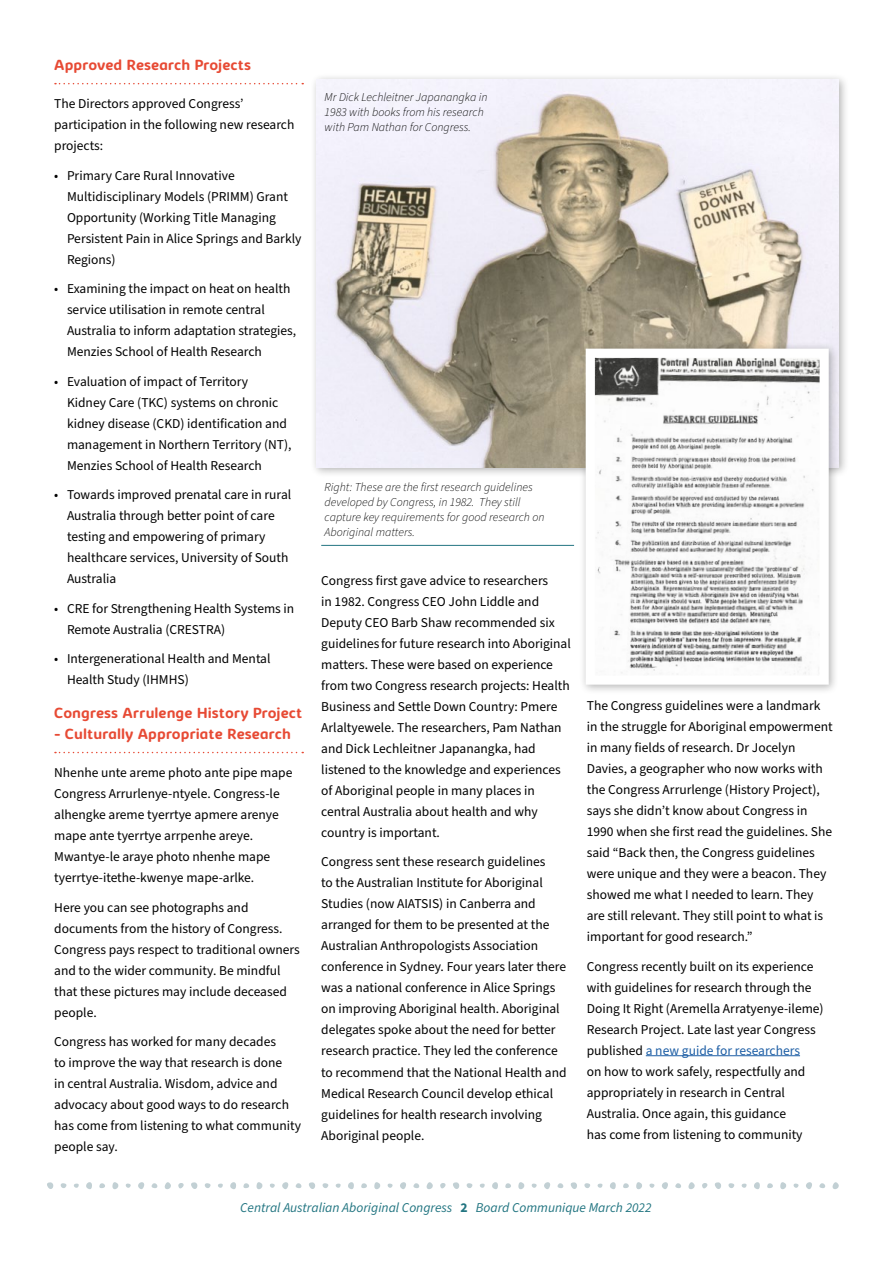
<style>
.page{position:relative;width:893px;height:1263px;background:#fff}
.page>*{position:absolute;margin:0;border:0;box-sizing:border-box;transform-origin:0 0}
.t1{font:700 15px "Kabrio Soft";color:#e74a34}
.t2{font:13.5px/21px "Source Sans Pro";color:#000}
.t3{font:italic 13.5px "Source Sans Pro";color:#227581}
.t4{font:italic 300 12px/15px "Source Sans Pro";color:#000}
.s1{color:#1d5ea5}
.s2{font-weight:700;font-style:normal}
</style>
<div class="page">
<svg style="left:55px;top:83px;width:248px;height:1px"></svg>
<svg style="left:55px;top:752px;width:248px;height:1px"></svg>
<hr style="left:646px;top:1055px;width:154px;height:1px;background:#1d5ea5">
<svg style="left:832px;top:1182px;width:7px;height:7px"></svg>
<svg style="left:819px;top:1183px;width:6px;height:5px"></svg>
<svg style="left:806px;top:1182px;width:6px;height:7px"></svg>
<svg style="left:794px;top:1183px;width:5px;height:5px"></svg>
<svg style="left:780px;top:1182px;width:6px;height:7px"></svg>
<svg style="left:767px;top:1183px;width:6px;height:5px"></svg>
<svg style="left:754px;top:1182px;width:6px;height:7px"></svg>
<svg style="left:742px;top:1183px;width:5px;height:5px"></svg>
<svg style="left:728px;top:1183px;width:6px;height:5px"></svg>
<svg style="left:715px;top:1182px;width:6px;height:7px"></svg>
<svg style="left:702px;top:1183px;width:5px;height:6px"></svg>
<svg style="left:688px;top:1182px;width:7px;height:7px"></svg>
<svg style="left:675px;top:1183px;width:6px;height:5px"></svg>
<svg style="left:662px;top:1182px;width:6px;height:7px"></svg>
<svg style="left:649px;top:1183px;width:6px;height:5px"></svg>
<svg style="left:636px;top:1182px;width:6px;height:7px"></svg>
<svg style="left:623px;top:1183px;width:6px;height:5px"></svg>
<svg style="left:610px;top:1182px;width:6px;height:7px"></svg>
<svg style="left:597px;top:1183px;width:6px;height:5px"></svg>
<svg style="left:584px;top:1183px;width:6px;height:5px"></svg>
<svg style="left:570px;top:1182px;width:7px;height:7px"></svg>
<svg style="left:557px;top:1183px;width:6px;height:5px"></svg>
<svg style="left:544px;top:1182px;width:6px;height:7px"></svg>
<svg style="left:532px;top:1183px;width:5px;height:5px"></svg>
<svg style="left:518px;top:1182px;width:7px;height:7px"></svg>
<svg style="left:505px;top:1183px;width:6px;height:5px"></svg>
<svg style="left:492px;top:1182px;width:6px;height:7px"></svg>
<svg style="left:480px;top:1183px;width:5px;height:5px"></svg>
<svg style="left:467px;top:1183px;width:6px;height:5px"></svg>
<svg style="left:453px;top:1182px;width:7px;height:7px"></svg>
<svg style="left:440px;top:1183px;width:6px;height:6px"></svg>
<svg style="left:427px;top:1182px;width:6px;height:7px"></svg>
<svg style="left:413px;top:1183px;width:6px;height:5px"></svg>
<svg style="left:400px;top:1182px;width:6px;height:7px"></svg>
<svg style="left:388px;top:1183px;width:5px;height:5px"></svg>
<svg style="left:374px;top:1182px;width:7px;height:7px"></svg>
<svg style="left:361px;top:1183px;width:6px;height:5px"></svg>
<svg style="left:348px;top:1182px;width:6px;height:7px"></svg>
<svg style="left:336px;top:1183px;width:5px;height:5px"></svg>
<svg style="left:323px;top:1183px;width:5px;height:5px"></svg>
<svg style="left:309px;top:1182px;width:6px;height:7px"></svg>
<svg style="left:295px;top:1183px;width:6px;height:5px"></svg>
<svg style="left:282px;top:1182px;width:6px;height:7px"></svg>
<svg style="left:270px;top:1183px;width:5px;height:5px"></svg>
<svg style="left:256px;top:1182px;width:7px;height:7px"></svg>
<svg style="left:243px;top:1183px;width:6px;height:5px"></svg>
<svg style="left:230px;top:1182px;width:6px;height:7px"></svg>
<svg style="left:218px;top:1183px;width:5px;height:5px"></svg>
<svg style="left:205px;top:1183px;width:6px;height:5px"></svg>
<svg style="left:191px;top:1182px;width:7px;height:7px"></svg>
<svg style="left:178px;top:1183px;width:6px;height:6px"></svg>
<svg style="left:165px;top:1182px;width:6px;height:7px"></svg>
<svg style="left:151px;top:1183px;width:6px;height:5px"></svg>
<svg style="left:138px;top:1182px;width:6px;height:7px"></svg>
<svg style="left:126px;top:1183px;width:5px;height:5px"></svg>
<svg style="left:112px;top:1182px;width:7px;height:7px"></svg>
<svg style="left:99px;top:1183px;width:6px;height:5px"></svg>
<svg style="left:86px;top:1182px;width:6px;height:7px"></svg>
<svg style="left:74px;top:1183px;width:5px;height:5px"></svg>
<svg style="left:61px;top:1183px;width:6px;height:5px"></svg>
<svg style="left:47px;top:1182px;width:7px;height:7px"></svg>
<div style="left:310px;top:73px;width:540px;height:405px;background:#000;opacity:.3"></div>
<img style="left:316px;top:80px;width:523px;height:388px">
<div style="left:579px;top:342px;width:260px;height:353px;background:#000;opacity:.3"></div>
<img style="left:596px;top:359px;width:223px;height:316px">
<hr style="left:321px;top:545px;width:253px;height:1px;background:#227581">
<p class="t1" style="left:54px;top:56px;width:198px">Approved Research Projects</p>
<p class="t2" style="left:54px;top:94px;width:242px">The Directors approved Congress’ participation in the following new research projects:</p>
<p class="t2" style="left:67px;top:165px;width:236px;text-indent:-13px">• Primary Care Rural Innovative<br>Multidisciplinary Models (PRIMM) Grant<br>Opportunity (Working Title Managing<br>Persistent Pain in Alice Springs and Barkly<br>Regions)</p>
<p class="t2" style="left:67px;top:279px;width:231px;text-indent:-13px">• Examining the impact on heat on health service utilisation in remote central Australia to inform adaptation strategies, Menzies School of Health Research</p>
<p class="t2" style="left:67px;top:371px;width:226px;text-indent:-13px">• Evaluation of impact of Territory<br>Kidney Care (TKC) systems on chronic kidney disease (CKD) identification and management in Northern Territory (NT), Menzies School of Health Research</p>
<p class="t2" style="left:67px;top:485px;width:226px;text-indent:-13px">• Towards improved prenatal care in rural Australia through better point of care testing and empowering of primary healthcare services, University of South Australia</p>
<p class="t2" style="left:67px;top:598px;width:229px;text-indent:-13px">• CRE for Strengthening Health Systems in<br>Remote Australia (CRESTRA)</p>
<p class="t2" style="left:67px;top:649px;width:205px;text-indent:-13px">• Intergenerational Health and Mental<br>Health Study (IHMHS)</p>
<p class="t1" style="left:54px;top:704px;width:250px">Congress Arrulenge History Project</p>
<p class="t1" style="left:54px;top:725px;width:238px">- Culturally Appropriate Research</p>
<p class="t2" style="left:54px;top:762px;width:240px">Nhenhe unte areme photo ante pipe mape Congress Arrurlenye-ntyele. Congress-le alhengke areme tyerrtye apmere arenye mape ante tyerrtye arrpenhe areye.<br>Mwantye-le araye photo nhenhe mape tyerrtye-itethe-kwenye mape-arlke.</p>
<p class="t2" style="left:54px;top:897px;width:247px">Here you can see photographs and documents from the history of Congress.<br>Congress pays respect to traditional owners and to the wider community. Be mindful that these pictures may include deceased people.</p>
<p class="t2" style="left:54px;top:1031px;width:248px">Congress has worked for many decades<br>to improve the way that research is done<br>in central Australia. Wisdom, advice and advocacy about good ways to do research has come from listening to what community people say.</p>
<p class="t4" style="left:325px;top:89px;width:164px">Mr Dick Lechleitner Japanangka in<br>1983 with books from his research with Pam Nathan for Congress.</p>
<p class="t4" style="left:325px;top:480px;width:221px">Right: These are the first research guidelines developed by Congress, in 1982. They still capture key requirements for good research on Aboriginal matters.</p>
<p class="t2" style="left:321px;top:570px;width:251px">Congress first gave advice to researchers<br>in 1982. Congress CEO John Liddle and Deputy CEO Barb Shaw recommended six guidelines for future research into Aboriginal matters. These were based on experience from two Congress research projects: Health Business and Settle Down Country: Pmere Arlaltyewele. The researchers, Pam Nathan and Dick Lechleitner Japanangka, had listened to the knowledge and experiences of Aboriginal people in many places in central Australia about health and why country is important.</p>
<p class="t2" style="left:321px;top:852px;width:247px">Congress sent these research guidelines<br>to the Australian Institute for Aboriginal Studies (now AIATSIS) in Canberra and arranged for them to be presented at the Australian Anthropologists Association conference in Sydney. Four years later there was a national conference in Alice Springs on improving Aboriginal health. Aboriginal delegates spoke about the need for better research practice. They led the conference to recommend that the National Health and Medical Research Council develop ethical guidelines for health research involving Aboriginal people.</p>
<p class="t2" style="left:587px;top:696px;width:247px">The Congress guidelines were a landmark in the struggle for Aboriginal empowerment in many fields of research. Dr Jocelyn Davies, a geographer who now works with the Congress Arrurlenge (History Project), says she didn’t know about Congress in 1990 when she first read the guidelines. She said “Back then, the Congress guidelines were unique and they were a beacon. They showed me what I needed to learn. They are still relevant. They still point to what is important for good research.”</p>
<p class="t2" style="left:587px;top:956px;width:238px">Congress recently built on its experience with guidelines for research through the Doing It Right (Aremella Arratyenye-ileme)<br>Research Project. Late last year Congress published <span class="s1">a new guide for researchers<br></span>on how to work safely, respectfully and appropriately in research in Central Australia. Once again, this guidance<br>has come from listening to community</p>
<p class="t3" style="left:240px;top:1198px;width:413px">Central Australian Aboriginal Congress <span class="s2">2</span> Board Communique March 2022</p>
</div>
